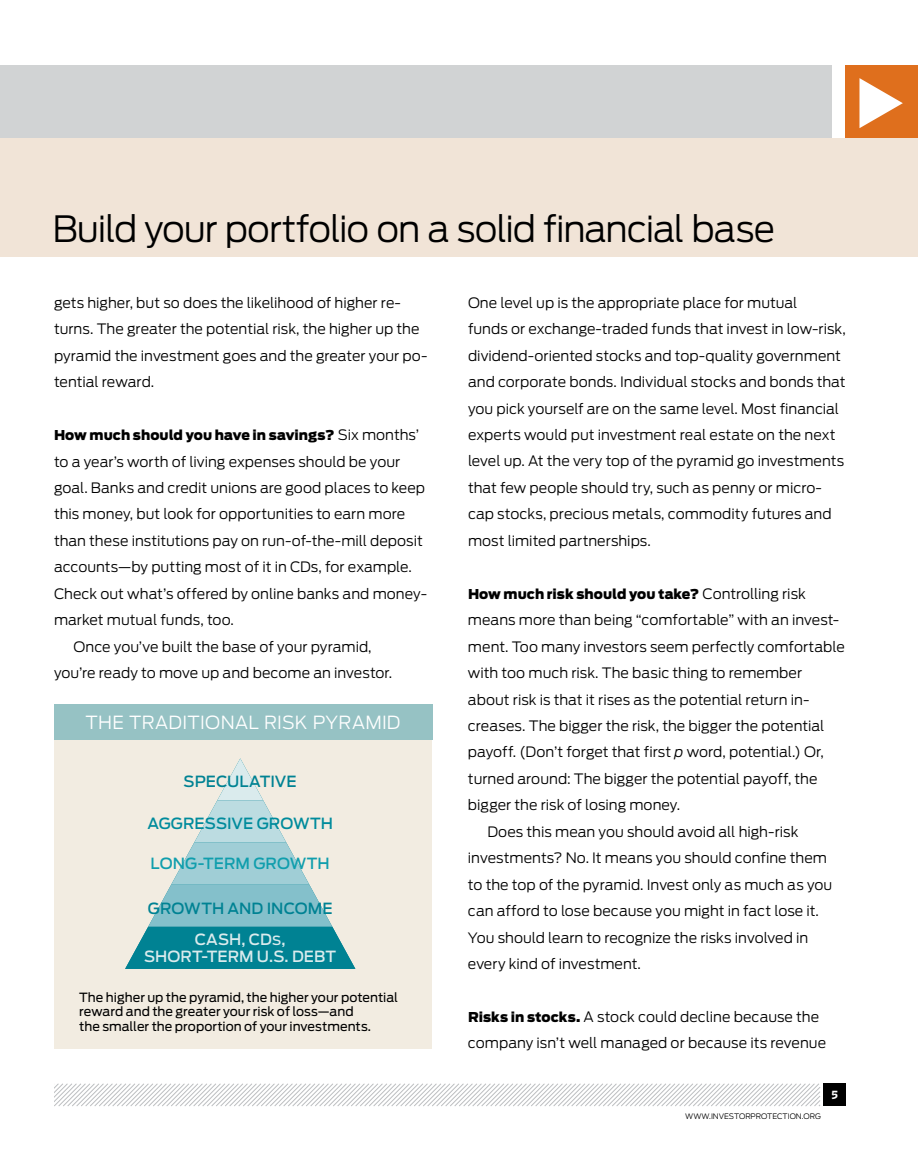
<style>
.page{position:relative;width:918px;height:1175px;background:#fff}
.page>*{position:absolute;margin:0;border:0;box-sizing:border-box;transform-origin:0 0}
.t1{font:300 36px "Antenna";letter-spacing:-.035em;color:#000}
.t2{font:300 18px "Antenna";letter-spacing:.015em;color:#fff}
.t3{font:500 15.3px/30.9px "Antenna";letter-spacing:.005em;color:#008293;text-align:center}
.t4{font:500 15.3px "Antenna";letter-spacing:.01em;color:#daebed}
.t5{font:500 15.3px "Antenna";letter-spacing:.005em;color:#008b9c}
.t6{font:500 15.3px "Antenna";letter-spacing:.01em;color:#109ead}
.t7{font:300 14.25px/26.4px "Antenna";color:#000}
.t8{font:900 13.5px "Antenna";color:#000}
.t9{font:12.6px/14.7px "Antenna";color:#000}
.t10{font:10.5px "Retina Micro D10";color:#fff}
.t11{font:300 7.5px "Antenna";letter-spacing:-.005em;color:#000}
.s1{font-weight:300;font-size:14.25px}
.s2{color:#daebed}
.s3{font-size:12.6px;color:#daebed}
.s4{font-style:italic}
.s5{font-weight:900;font-size:13.5px}
</style>
<div class="page">
<div style="left:823px;top:1083px;width:23px;height:23px;background:#000"></div>
<svg style="left:54px;top:1083px;width:767px;height:24px"></svg>
<div style="left:0;top:66px;width:832px;height:72px;background:#d1d3d4"></div>
<div style="left:846px;top:66px;width:72px;height:72px;background:#df6f1d"></div>
<svg style="left:859px;top:78px;width:44px;height:50px"></svg>
<div style="left:0;top:138px;width:918px;height:118px;background:#f1e4d7"></div>
<div style="left:54px;top:705px;width:378px;height:344px;background:#f2ece1"></div>
<div style="left:54px;top:704px;width:378px;height:36px;background:#96c2c4"></div>
<svg style="left:125px;top:758px;width:230px;height:210px"></svg>
<h1 class="t1" style="left:52px;top:208px;width:724px">Build your portfolio on a solid financial base</h1>
<p class="t7" style="left:54px;top:289px;width:375px">gets higher, but so does the likelihood of higher re&shy;turns. The greater the potential risk, the higher up the pyramid the investment goes and the greater your po&shy;tential reward.</p>
<p class="t8" style="left:54px;top:427px;width:367px">How much should you have in savings? <span class="s1">Six months’</span></p>
<p class="t7" style="left:54px;top:448px;width:348px">to a year’s worth of living expenses should be your</p>
<p class="t7" style="left:54px;top:474px;width:373px">goal. Banks and credit unions are good places to keep</p>
<p class="t7" style="left:54px;top:501px;width:353px">this money, but look for opportunities to earn more</p>
<p class="t7" style="left:54px;top:527px;width:370px">than these institutions pay on run-of-the-mill deposit</p>
<p class="t7" style="left:54px;top:554px;width:359px">accounts—by putting most of it in CDs, for example.</p>
<p class="t7" style="left:54px;top:580px;width:375px">Check out what’s offered by online banks and money-</p>
<p class="t7" style="left:54px;top:607px;width:181px">market mutual funds, too.</p>
<p class="t7" style="left:73px;top:633px;width:300px">Once you’ve built the base of your pyramid,</p>
<p class="t7" style="left:54px;top:659px;width:340px">you’re ready to move up and become an investor.</p>
<p class="t2" style="left:85px;top:712px;width:14px">The</p>
<p class="t2" style="left:129px;top:712px;width:159px">traditional risk</p>
<p class="t2" style="left:313px;top:712px;width:53px">pyramid</p>
<p class="t3" style="left:184px;top:765px;width:115px">SPECULATIVE</p>
<p class="t5" style="left:147px;top:813px;width:187px">AGGRESSIVE GROWTH</p>
<p class="t6" style="left:151px;top:854px;width:181px">LONG-TERM GROWTH</p>
<p class="t3" style="left:148px;top:893px;width:186px">GROWTH AND INCOME<br><span class="s2">CASH, CD</span><span class="s3">S</span><span class="s2">,</span></p>
<p class="t4" style="left:144px;top:947px;width:190px">SHORT-TERM U.S. DEBT</p>
<p class="t9" style="left:79px;top:989px;width:320px">The higher up the pyramid, the higher your potential reward and the greater your risk of loss—and<br>the smaller the proportion of your investments.</p>
<p class="t7" style="left:468px;top:289px;width:379px">One level up is the appropriate place for mutual<br>funds or exchange-traded funds that invest in low-risk, dividend-oriented stocks and top-quality government and corporate bonds. Individual stocks and bonds that you pick yourself are on the same level. Most financial experts would put investment real estate on the next level up. At the very top of the pyramid go investments that few people should try, such as penny or micro&shy;cap stocks, precious metals, commodity futures and most limited partnerships.</p>
<p class="t8" style="left:468px;top:586px;width:339px">How much risk should you take? <span class="s1">Controlling risk</span></p>
<p class="t7" style="left:468px;top:607px;width:373px">means more than being “comfortable” with an invest-</p>
<p class="t7" style="left:468px;top:633px;width:378px">ment. Too many investors seem perfectly comfortable</p>
<p class="t7" style="left:468px;top:659px;width:336px">with too much risk. The basic thing to remember</p>
<p class="t7" style="left:468px;top:686px;width:343px">about risk is that it rises as the potential return in-</p>
<p class="t7" style="left:468px;top:712px;width:358px">creases. The bigger the risk, the bigger the potential</p>
<p class="t7" style="left:468px;top:739px;width:357px">payoff. (Don’t forget that first <span class="s4">p</span> word, potential.) Or,</p>
<p class="t7" style="left:468px;top:765px;width:351px">turned around: The bigger the potential payoff, the</p>
<p class="t7" style="left:468px;top:792px;width:214px">bigger the risk of losing money.</p>
<p class="t7" style="left:487px;top:818px;width:312px">Does this mean you should avoid all high-risk</p>
<p class="t7" style="left:468px;top:845px;width:361px">investments? No. It means you should confine them</p>
<p class="t7" style="left:468px;top:871px;width:366px">to the top of the pyramid. Invest only as much as you</p>
<p class="t7" style="left:468px;top:897px;width:353px">can afford to lose because you might in fact lose it.</p>
<p class="t7" style="left:468px;top:924px;width:342px">You should learn to recognize the risks involved in</p>
<p class="t7" style="left:468px;top:950px;width:175px">every kind of investment.</p>
<p class="t7" style="left:468px;top:1003px;width:360px"><span class="s5">Risks in stocks.</span> A stock could decline because the company isn’t well managed or because its revenue</p>
<p class="t11" style="left:685px;top:1111px;width:10px">www</p>
<p class="t11" style="left:709px;top:1111px;width:112px">.i nvestorprotection.org</p>
<p class="t10" style="left:831px;top:1088px;width:8px">5</p>
</div>
